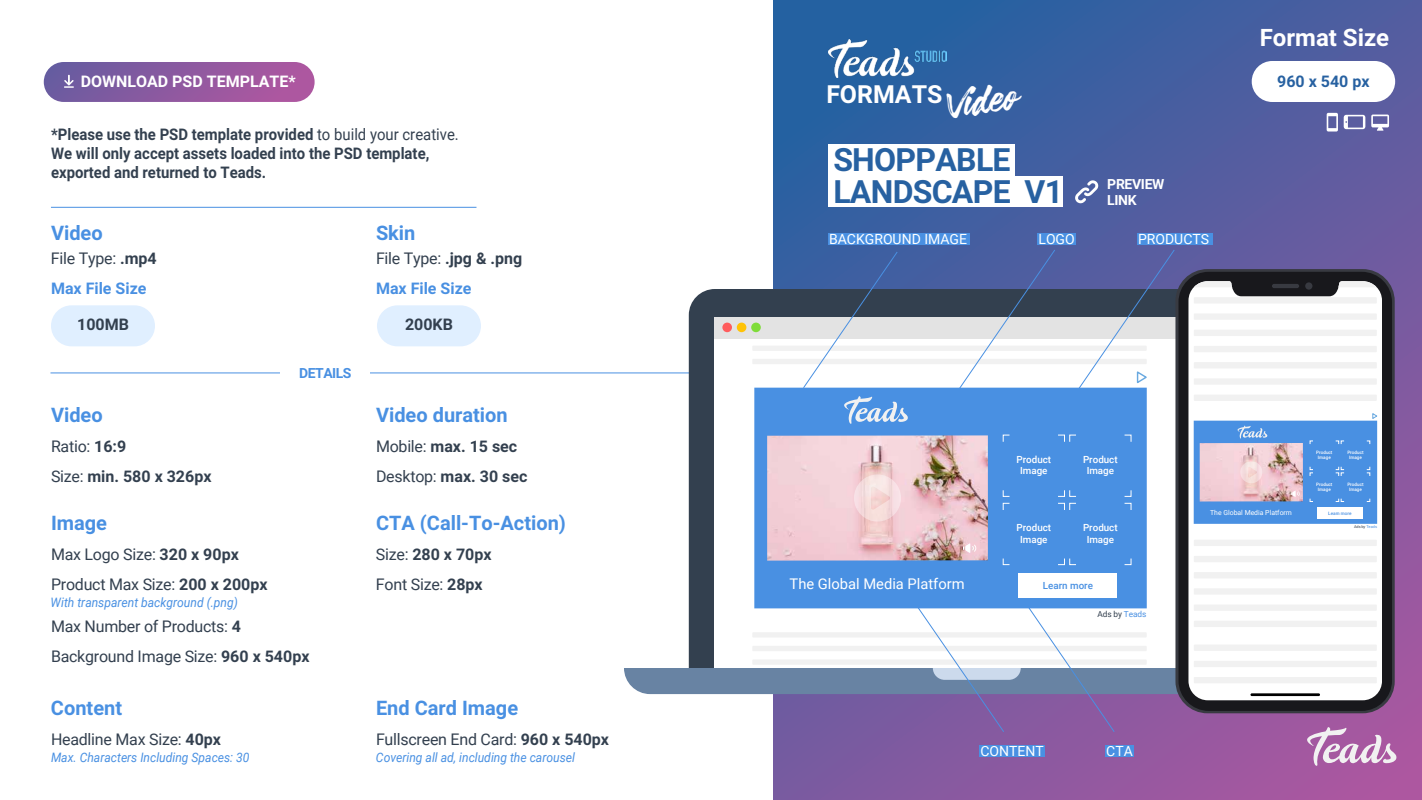
<style>
.page{position:relative;width:1422px;height:800px;background:#fff}
.page>*{position:absolute;margin:0;border:0;box-sizing:border-box;transform-origin:0 0}
.t1{font:37.7px "Robusta Demo";color:#fff}
.t2{font:700 32px/32px "Roboto";letter-spacing:-.025em;color:#2761a1}
.t3{font:700 24.9px "Roboto";color:#fff}
.t4{font:700 24px "Roboto";color:#fff}
.t5{font:700 20px "Roboto";color:#4990e2}
.t6{font:16px/30px "Roboto";letter-spacing:-.015em;color:#33404f}
.t7{font:700 16px/19.2px "Roboto";color:#33404f;scale:.93 1}
.t8{font:700 16px/30px "Roboto";color:#33404f}
.t9{font:700 16px "Roboto";color:#4990e2}
.t10{font:700 16px "Roboto";color:#fff}
.t11{font:700 16px "Roboto";color:#2761a1}
.t12{font:14.7px "Roboto";color:#fff}
.t13{font:14px "Roboto";color:#fff}
.t14{font:700 14px/16px "Roboto";letter-spacing:-.025em;color:#fff}
.t15{font:700 14px "Roboto";letter-spacing:-.035em;color:#4990e2}
.t16{font:italic 13px "Roboto";color:#4990e2;scale:.93 1}
.t17{font:500 9.8px/11.8px "Roboto";color:#fff;text-align:center}
.t18{font:500 9.8px "Roboto";color:#4990e2}
.t19{font:8.3px "Roboto";color:#33404f}
.t20{font:6.9px "Roboto";color:#fff}
.t21{font:500 4.6px/5.5px "Roboto";color:#fff;text-align:center}
.t22{font:500 4.6px "Roboto";color:#4990e2}
.t23{font:3.9px "Roboto";color:#33404f}
.s1{font-weight:400}
.s2{font-weight:700}
.s3{color:#4990e2}
</style>
<div class="page">
<svg style="left:774px;top:0;width:648px;height:800px;background:#545da0"></svg>
<svg style="left:1075px;top:180px;width:23px;height:23px"></svg>
<svg style="left:1327px;top:113px;width:11px;height:19px"></svg>
<svg style="left:1344px;top:115px;width:21px;height:14px"></svg>
<svg style="left:1371px;top:115px;width:18px;height:16px"></svg>
<div style="left:1252px;top:61px;width:143px;height:41px;background:#fff;border-radius:20px"></div>
<hr style="left:51px;top:372px;width:684px;height:1px;background:#4990e2">
<div style="left:280px;top:363px;width:89px;height:19px;background:#fff"></div>
<div style="left:51px;top:305px;width:104px;height:41px;background:#e0efff;border-radius:20px"></div>
<div style="left:377px;top:305px;width:104px;height:41px;background:#e0efff;border-radius:20px"></div>
<div style="left:689px;top:289px;width:387px;height:316px;background:#33404f"></div>
<div style="left:714px;top:317px;width:526px;height:352px;background:#fff"></div>
<div style="left:714px;top:317px;width:526px;height:21px;background:#e3e3e3"></div>
<div style="left:722px;top:323px;width:10px;height:9px;background:#ff5c5d;border-radius:50%"></div>
<div style="left:737px;top:323px;width:9px;height:9px;background:#ffc306;border-radius:50%"></div>
<div style="left:751px;top:323px;width:10px;height:9px;background:#7fdc39;border-radius:50%"></div>
<div style="left:752px;top:346px;width:395px;height:5px;background:#f1f1f1"></div>
<div style="left:752px;top:359px;width:395px;height:5px;background:#f1f1f1"></div>
<div style="left:1175px;top:269px;width:220px;height:444px;background:#383a41;border-radius:32px"></div>
<div style="left:1179px;top:272px;width:213px;height:439px;background:#18181c;border-radius:30px"></div>
<div style="left:1188px;top:287px;width:194px;height:318px;background:#fff"></div>
<div style="left:1194px;top:362px;width:183px;height:6px;background:#f1f1f1"></div>
<div style="left:1194px;top:378px;width:183px;height:7px;background:#f1f1f1"></div>
<div style="left:1194px;top:395px;width:183px;height:6px;background:#f1f1f1"></div>
<svg style="left:1194px;top:281px;width:183px;height:6px"></svg>
<div style="left:1194px;top:297px;width:183px;height:7px;background:#f1f1f1"></div>
<div style="left:1194px;top:313px;width:183px;height:7px;background:#f1f1f1"></div>
<div style="left:1194px;top:330px;width:183px;height:6px;background:#f1f1f1"></div>
<div style="left:1194px;top:346px;width:183px;height:6px;background:#f1f1f1"></div>
<div style="left:1194px;top:540px;width:183px;height:6px;background:#f1f1f1"></div>
<div style="left:1194px;top:556px;width:183px;height:6px;background:#f1f1f1"></div>
<div style="left:1194px;top:572px;width:183px;height:6px;background:#f1f1f1"></div>
<div style="left:1194px;top:588px;width:183px;height:7px;background:#f1f1f1"></div>
<div style="left:828px;top:233px;width:142px;height:12px;background:#4990e2"></div>
<svg style="left:802px;top:251px;width:96px;height:137px"></svg>
<svg style="left:957px;top:249px;width:99px;height:139px"></svg>
<div style="left:828px;top:145px;width:186px;height:33px;background:#fff"></div>
<div style="left:828px;top:177px;width:234px;height:30px;background:#fff"></div>
<div style="left:754px;top:388px;width:393px;height:220px;background:#4990e2"></div>
<svg style="left:844px;top:396px;width:64px;height:28px"></svg>
<div style="left:1019px;top:573px;width:98px;height:25px;background:#fff"></div>
<img style="left:767px;top:435px;width:221px;height:126px">
<svg style="left:854px;top:474px;width:47px;height:48px;background:#f4d8d9"></svg>
<svg style="left:1003px;top:434px;width:7px;height:8px"></svg>
<svg style="left:1003px;top:490px;width:7px;height:7px"></svg>
<svg style="left:1124px;top:434px;width:8px;height:8px"></svg>
<svg style="left:1058px;top:434px;width:18px;height:8px"></svg>
<svg style="left:1058px;top:490px;width:18px;height:7px"></svg>
<svg style="left:1124px;top:490px;width:8px;height:7px"></svg>
<svg style="left:1003px;top:503px;width:7px;height:7px"></svg>
<svg style="left:1003px;top:558px;width:7px;height:7px"></svg>
<svg style="left:1124px;top:503px;width:8px;height:7px"></svg>
<svg style="left:1058px;top:503px;width:18px;height:7px"></svg>
<svg style="left:1058px;top:558px;width:18px;height:7px"></svg>
<svg style="left:1124px;top:558px;width:8px;height:7px"></svg>
<svg style="left:963px;top:543px;width:13px;height:10px"></svg>
<svg style="left:1372px;top:413px;width:5px;height:6px"></svg>
<div style="left:1194px;top:421px;width:183px;height:103px;background:#4990e2"></div>
<svg style="left:1175px;top:426px;width:92px;height:20px"></svg>
<div style="left:1317px;top:508px;width:46px;height:11px;background:#fff"></div>
<img style="left:1200px;top:443px;width:103px;height:59px">
<svg style="left:1175px;top:454px;width:87px;height:29px"></svg>
<svg style="left:1335px;top:441px;width:9px;height:3px"></svg>
<svg style="left:1310px;top:466px;width:3px;height:10px"></svg>
<svg style="left:1367px;top:466px;width:3px;height:10px"></svg>
<svg style="left:1335px;top:466px;width:9px;height:10px"></svg>
<svg style="left:1335px;top:498px;width:9px;height:4px"></svg>
<svg style="left:1291px;top:491px;width:9px;height:6px"></svg>
<div style="left:1037px;top:233px;width:39px;height:12px;background:#4990e2"></div>
<svg style="left:1076px;top:249px;width:164px;height:143px"></svg>
<div style="left:1137px;top:233px;width:75px;height:12px;background:#4990e2"></div>
<svg style="left:624px;top:605px;width:772px;height:161px"></svg>
<img style="left:828px;top:39px;width:119px;height:38px">
<hr style="left:51px;top:207px;width:425px;height:1px;background:#4990e2">
<div style="left:44px;top:62px;width:271px;height:40px;background:linear-gradient(to right,#685ba0,#b458a1);border-radius:20px"></div>
<svg style="left:64px;top:75px;width:10px;height:13px"></svg>
<p class="t10" style="left:81px;top:72px;width:216px">DOWNLOAD PSD TEMPLATE*</p>
<p class="t7" style="left:51px;top:125px;width:440px">*Please use the PSD template provided <span class="s1">to build your creative.<br></span>We will only accept assets loaded into the PSD template, exported and returned to Teads.</p>
<p class="t5" style="left:51px;top:221px;width:53px">Video</p>
<p class="t5" style="left:376px;top:221px;width:41px">Skin</p>
<p class="t6" style="left:51px;top:243px;width:107px">File Type: <span class="s2">.mp4</span></p>
<p class="t6" style="left:376px;top:243px;width:148px">File Type: <span class="s2">.jpg &amp; .png</span></p>
<p class="t9" style="left:51px;top:279px;width:97px">Max File Size</p>
<p class="t8" style="left:77px;top:310px;width:53px">100MB</p>
<p class="t9" style="left:376px;top:279px;width:97px">Max File Size</p>
<p class="t8" style="left:405px;top:310px;width:49px">200KB</p>
<p class="t15" style="left:299px;top:365px;width:54px">DETAILS</p>
<p class="t5" style="left:51px;top:403px;width:53px">Video</p>
<p class="t8" style="left:51px;top:432px;width:162px"><span class="s1">Ratio:</span> 16:9<br><span class="s1">Size:</span> min. 580 x 326px</p>
<p class="t5" style="left:376px;top:403px;width:133px">Video duration</p>
<p class="t8" style="left:376px;top:432px;width:153px"><span class="s1">Mobile:</span> max. 15 sec<br><span class="s1">Desktop:</span> max. 30 sec</p>
<p class="t5" style="left:51px;top:511px;width:58px">Image</p>
<p class="t6" style="left:51px;top:538px;width:218px">Max Logo Size: <span class="s2">320 x 90px<br></span>Product Max Size: <span class="s2">200 x 200px</span></p>
<p class="t6" style="left:51px;top:611px;width:260px">Max Number of Products: <span class="s2">4<br></span>Background Image Size: <span class="s2">960 x 540px</span></p>
<p class="t5" style="left:51px;top:696px;width:73px">Content</p>
<p class="t6" style="left:51px;top:724px;width:172px">Headline Max Size: <span class="s2">40px</span></p>
<p class="t16" style="left:51px;top:749px;width:215px">Max. Characters Including Spaces: 30</p>
<p class="t16" style="left:51px;top:593px;width:203px">With transparent background (.png)</p>
<p class="t5" style="left:376px;top:511px;width:192px">CTA (Call-To-Action)</p>
<p class="t6" style="left:376px;top:538px;width:117px">Size: <span class="s2">280 x 70px<br></span>Font Size: <span class="s2">28px</span></p>
<p class="t5" style="left:376px;top:696px;width:144px">End Card Image</p>
<p class="t6" style="left:376px;top:724px;width:235px">Fullscreen End Card: <span class="s2">960 x 540px</span></p>
<p class="t16" style="left:376px;top:749px;width:215px">Covering all ad, including the carousel</p>
<h1 class="t1" style="left:945px;top:87px;width:70px;rotate:-8deg">Video</h1>
<h3 class="t3" style="left:826px;top:79px;width:118px">FORMATS</h3>
<h2 class="t2" style="left:833px;top:144px;width:231px">SHOPPABLE<br>LANDSCAPE V1</h2>
<p class="t14" style="left:1107px;top:176px;width:59px">PREVIEW<br>LINK</p>
<p class="t13" style="left:829px;top:230px;width:139px">BACKGROUND IMAGE</p>
<p class="t13" style="left:1038px;top:230px;width:38px">LOGO</p>
<p class="t13" style="left:1138px;top:230px;width:73px">PRODUCTS</p>
<h3 class="t4" style="left:1260px;top:23px;width:131px">Format Size</h3>
<p class="t11" style="left:1277px;top:71px;width:94px">960 x 540 px</p>
<p class="t17" style="left:1017px;top:453px;width:36px">Product<br>Image</p>
<p class="t17" style="left:1083px;top:453px;width:36px">Product<br>Image</p>
<p class="t17" style="left:1017px;top:521px;width:36px">Product<br>Image</p>
<p class="t17" style="left:1083px;top:521px;width:36px">Product<br>Image</p>
<p class="t12" style="left:790px;top:574px;width:177px">The Global Media Platform</p>
<p class="t18" style="left:1043px;top:578px;width:52px">Learn more</p>
<p class="t19" style="left:1098px;top:609px;width:51px">Ads by <span class="s3">Teads</span></p>
<p class="t13" style="left:981px;top:741px;width:65px">CONTENT</p>
<p class="t13" style="left:1106px;top:741px;width:28px">CTA</p>
<p class="t21" style="left:1316px;top:449px;width:18px">Product<br>Image</p>
<p class="t21" style="left:1347px;top:449px;width:18px">Product<br>Image</p>
<p class="t21" style="left:1316px;top:481px;width:18px">Product<br>Image</p>
<p class="t21" style="left:1347px;top:481px;width:18px">Product<br>Image</p>
<p class="t23" style="left:1354px;top:524px;width:24px">Ads by <span class="s3">Teads</span></p>
<p class="t20" style="left:1210px;top:508px;width:83px">The Global Media Platform</p>
<p class="t22" style="left:1328px;top:510px;width:25px">Learn more</p>
</div>
